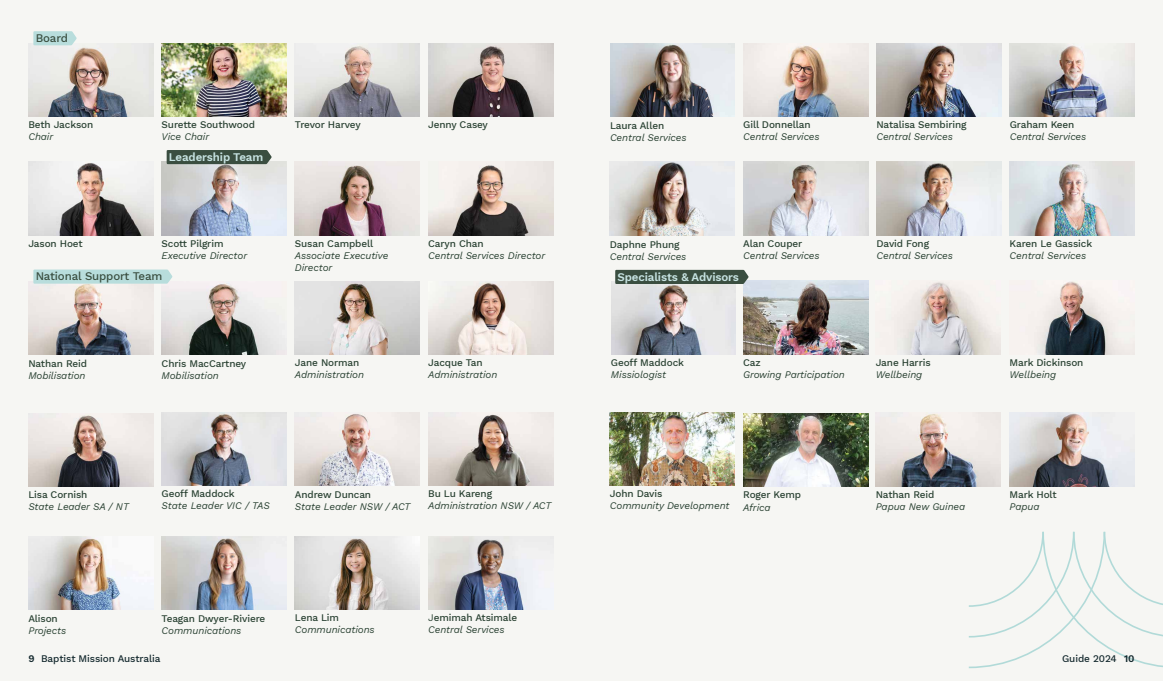
<style>
.page{position:relative;width:1163px;height:681px;background:#fff}
.page>*{position:absolute;margin:0;border:0;box-sizing:border-box;transform-origin:0 0}
.t1{font:600 11.5px "Work Sans";letter-spacing:-.01em;color:#c7e3e2}
.t2{font:500 11.5px "Work Sans";letter-spacing:-.01em;color:#3a4e40}
.t3{font:italic 10px/12px "Work Sans";letter-spacing:-.01em;color:#2a4233}
.t4{font:500 10px "Work Sans";letter-spacing:-.01em;color:#2a4233}
.t5{font:500 10px "Work Sans";letter-spacing:-.01em;color:#14292e}
.t6{font:600 10px "Work Sans";color:#14292e}
.s1{font-style:normal}
.s2{font-weight:500;font-style:normal}
.s3{font-weight:600}
</style>
<div class="page">
<div style="left:0;top:0;width:1162px;height:680px;background:#f6f6f3"></div>
<svg style="left:968px;top:531px;width:194px;height:137px"></svg>
<img style="left:295px;top:43px;width:125px;height:73px">
<img style="left:428px;top:412px;width:125px;height:73px">
<img style="left:609px;top:162px;width:125px;height:73px">
<img style="left:610px;top:43px;width:124px;height:73px">
<img style="left:743px;top:43px;width:125px;height:73px">
<img style="left:743px;top:162px;width:125px;height:73px">
<img style="left:876px;top:162px;width:125px;height:73px">
<img style="left:1009px;top:162px;width:125px;height:73px">
<img style="left:428px;top:281px;width:125px;height:74px">
<img style="left:428px;top:162px;width:125px;height:73px">
<img style="left:162px;top:536px;width:124px;height:73px">
<img style="left:162px;top:412px;width:124px;height:73px">
<img style="left:1009px;top:43px;width:125px;height:73px">
<img style="left:28px;top:536px;width:125px;height:73px">
<img style="left:295px;top:281px;width:125px;height:74px">
<img style="left:611px;top:282px;width:124px;height:72px">
<img style="left:1009px;top:412px;width:125px;height:74px">
<img style="left:162px;top:162px;width:124px;height:73px">
<img style="left:28px;top:162px;width:125px;height:73px">
<img style="left:428px;top:43px;width:125px;height:73px">
<img style="left:295px;top:536px;width:125px;height:73px">
<img style="left:295px;top:412px;width:125px;height:73px">
<img style="left:295px;top:162px;width:125px;height:73px">
<img style="left:28px;top:281px;width:125px;height:74px">
<img style="left:428px;top:536px;width:125px;height:73px">
<img style="left:28px;top:413px;width:125px;height:73px">
<img style="left:876px;top:43px;width:125px;height:73px">
<img style="left:162px;top:283px;width:124px;height:71px">
<img style="left:897px;top:282px;width:103px;height:72px">
<img style="left:1036px;top:281px;width:98px;height:73px">
<img style="left:28px;top:43px;width:125px;height:73px">
<img style="left:162px;top:43px;width:124px;height:73px">
<svg style="left:32px;top:31px;width:46px;height:15px"></svg>
<svg style="left:166px;top:150px;width:107px;height:15px;background:#4a5c4f"></svg>
<svg style="left:32px;top:269px;width:142px;height:15px;background:#bddfdd"></svg>
<img style="left:609px;top:412px;width:125px;height:73px">
<img style="left:743px;top:281px;width:125px;height:73px">
<img style="left:875px;top:412px;width:125px;height:74px">
<svg style="left:614px;top:269px;width:136px;height:16px;background:#546559"></svg>
<img style="left:743px;top:413px;width:125px;height:73px">
<p class="t2" style="left:36px;top:29px;width:34px">Board</p>
<p class="t4" style="left:28px;top:117px;width:66px">Beth Jackson</p>
<p class="t3" style="left:28px;top:130px;width:26px">Chair</p>
<p class="t4" style="left:162px;top:117px;width:95px">Surette Southwood</p>
<p class="t3" style="left:162px;top:130px;width:49px">Vice Chair</p>
<p class="t4" style="left:295px;top:117px;width:67px">Trevor Harvey</p>
<p class="t4" style="left:428px;top:117px;width:61px">Jenny Casey</p>
<p class="t4" style="left:610px;top:118px;width:56px">Laura Allen</p>
<p class="t3" style="left:610px;top:131px;width:78px">Central Services</p>
<p class="t4" style="left:743px;top:117px;width:69px">Gill Donnellan</p>
<p class="t3" style="left:743px;top:130px;width:78px">Central Services</p>
<p class="t4" style="left:876px;top:117px;width:92px">Natalisa Sembiring</p>
<p class="t3" style="left:876px;top:130px;width:78px">Central Services</p>
<p class="t4" style="left:1009px;top:117px;width:66px">Graham Keen</p>
<p class="t3" style="left:1009px;top:130px;width:78px">Central Services</p>
<p class="t1" style="left:169px;top:148px;width:96px">Leadership Team</p>
<p class="t4" style="left:28px;top:235px;width:56px">Jason Hoet</p>
<p class="t4" style="left:162px;top:235px;width:63px">Scott Pilgrim</p>
<p class="t3" style="left:162px;top:248px;width:87px">Executive Director</p>
<p class="t2" style="left:36px;top:268px;width:128px">National Support Team</p>
<p class="t4" style="left:295px;top:235px;width:80px">Susan Campbell</p>
<p class="t3" style="left:295px;top:248px;width:95px">Associate Executive<br>Director</p>
<p class="t4" style="left:428px;top:235px;width:57px">Caryn Chan</p>
<p class="t3" style="left:428px;top:248px;width:119px">Central Services Director</p>
<p class="t4" style="left:609px;top:236px;width:71px">Daphne Phung</p>
<p class="t3" style="left:609px;top:249px;width:78px">Central Services</p>
<p class="t4" style="left:743px;top:235px;width:61px">Alan Couper</p>
<p class="t3" style="left:743px;top:248px;width:78px">Central Services</p>
<p class="t1" style="left:617px;top:268px;width:123px">Specialists &amp; Advisors</p>
<p class="t4" style="left:876px;top:235px;width:54px">David Fong</p>
<p class="t3" style="left:876px;top:248px;width:78px">Central Services</p>
<p class="t4" style="left:1009px;top:235px;width:84px">Karen Le Gassick</p>
<p class="t3" style="left:1009px;top:248px;width:78px">Central Services</p>
<p class="t4" style="left:28px;top:356px;width:60px">Nathan Reid</p>
<p class="t3" style="left:28px;top:369px;width:59px">Mobilisation</p>
<p class="t4" style="left:162px;top:355px;width:86px">Chris MacCartney</p>
<p class="t3" style="left:162px;top:368px;width:59px">Mobilisation</p>
<p class="t4" style="left:295px;top:355px;width:66px">Jane Norman</p>
<p class="t3" style="left:295px;top:368px;width:71px">Administration</p>
<p class="t4" style="left:428px;top:355px;width:56px">Jacque Tan</p>
<p class="t3" style="left:428px;top:368px;width:71px">Administration</p>
<p class="t4" style="left:611px;top:354px;width:75px">Geoff Maddock</p>
<p class="t3" style="left:611px;top:367px;width:57px">Missiologist</p>
<p class="t4" style="left:743px;top:354px;width:19px">Caz</p>
<p class="t3" style="left:743px;top:367px;width:103px">Growing Participation</p>
<p class="t4" style="left:875px;top:354px;width:56px">Jane Harris</p>
<p class="t3" style="left:875px;top:367px;width:48px">Wellbeing</p>
<p class="t4" style="left:1009px;top:354px;width:75px">Mark Dickinson</p>
<p class="t3" style="left:1009px;top:367px;width:48px">Wellbeing</p>
<p class="t4" style="left:28px;top:486px;width:61px">Lisa Cornish</p>
<p class="t3" style="left:28px;top:499px;width:102px">State Leader SA / NT</p>
<p class="t4" style="left:162px;top:486px;width:75px">Geoff Maddock</p>
<p class="t3" style="left:162px;top:499px;width:110px">State Leader VIC / TAS</p>
<p class="t4" style="left:295px;top:487px;width:78px">Andrew Duncan</p>
<p class="t3" style="left:295px;top:500px;width:117px">State Leader NSW / ACT</p>
<p class="t4" style="left:428px;top:486px;width:65px">Bu Lu Kareng</p>
<p class="t3" style="left:428px;top:499px;width:125px">Administration NSW / ACT</p>
<p class="t4" style="left:609px;top:486px;width:54px">John Davis</p>
<p class="t3" style="left:609px;top:499px;width:121px">Community Development</p>
<p class="t4" style="left:743px;top:487px;width:59px">Roger Kemp</p>
<p class="t3" style="left:743px;top:500px;width:29px">Africa</p>
<p class="t4" style="left:875px;top:486px;width:60px">Nathan Reid</p>
<p class="t3" style="left:875px;top:499px;width:91px">Papua New Guinea</p>
<p class="t4" style="left:1009px;top:486px;width:49px">Mark Holt</p>
<p class="t3" style="left:1009px;top:499px;width:32px">Papua</p>
<p class="t4" style="left:28px;top:610px;width:31px">Alison</p>
<p class="t3" style="left:28px;top:623px;width:39px">Projects</p>
<p class="t4" style="left:162px;top:610px;width:105px">Teagan Dwyer-Riviere</p>
<p class="t3" style="left:162px;top:623px;width:81px">Communications</p>
<p class="t4" style="left:295px;top:609px;width:46px">Lena Lim</p>
<p class="t3" style="left:295px;top:622px;width:81px">Communications</p>
<p class="t3" style="left:428px;top:610px;width:91px"><span class="s1">J</span><span class="s2">emimah Atsimale<br></span>Central Services</p>
<p class="t6" style="left:28px;top:650px;width:8px">9</p>
<p class="t5" style="left:41px;top:650px;width:121px">Baptist Mission Australia</p>
<p class="t5" style="left:1061px;top:650px;width:74px">Guide 2024 <span class="s3">10</span></p>
</div>
